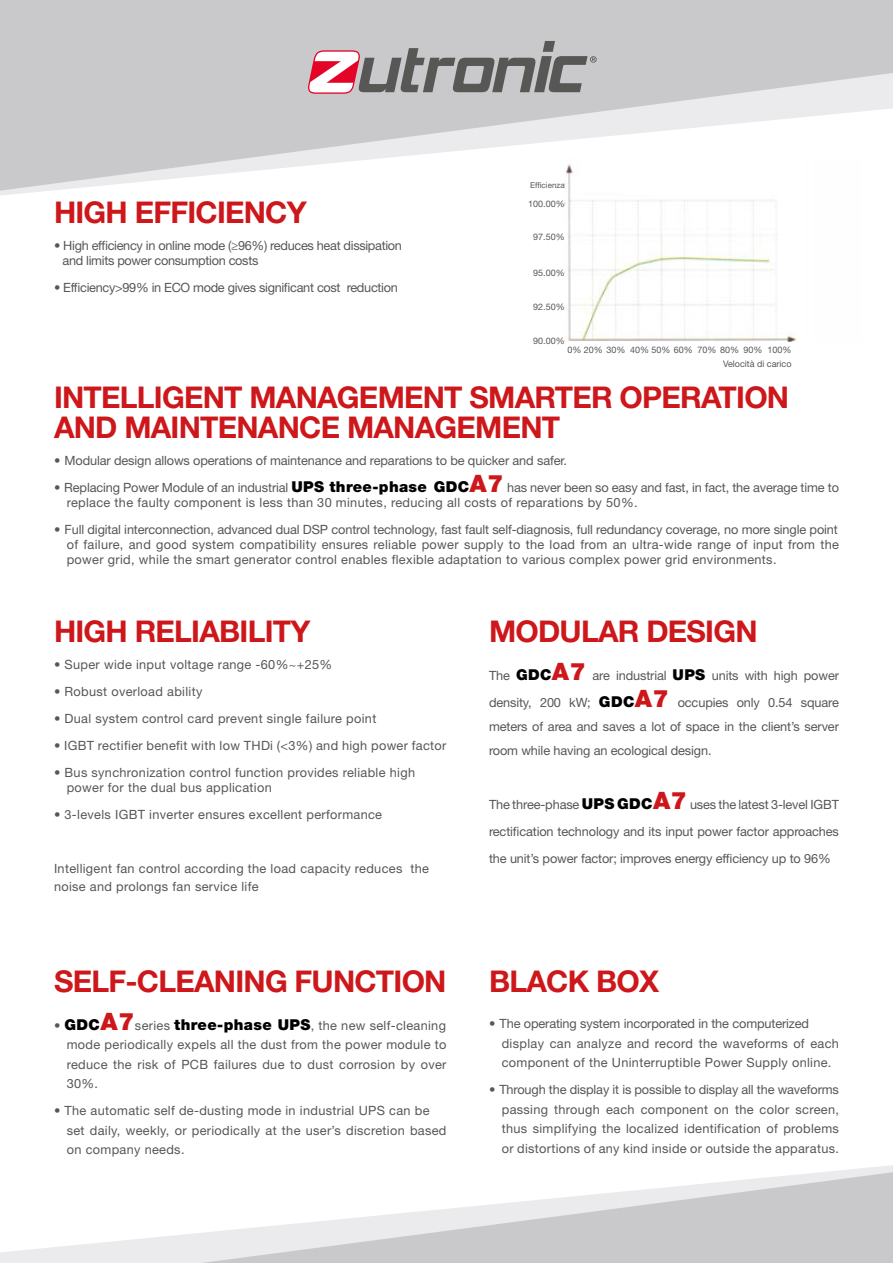
<style>
.page{position:relative;width:893px;height:1263px;background:#fff}
.page>*{position:absolute;margin:0;border:0;box-sizing:border-box;transform-origin:0 0}
.t1{font:700 30px/30px "Helvetica Neue LT Std";letter-spacing:-.025em;color:#cd171a}
.t2{font:12.75px/19.5px "Helvetica Neue LT Std";letter-spacing:.025em;color:#575756}
.t3{font:12.75px/15px "Helvetica Neue LT Std";letter-spacing:-.01em;color:#575756}
.t4{font:12.75px/15px "Helvetica Neue LT Std";letter-spacing:-.025em;color:#575756}
.t5{font:9px/14px "Helvetica Neue LT Std";color:#575756;text-align:right}
.t6{font:8.1px "Helvetica Neue LT Std";color:#575756}
.s1{font-weight:900;font-size:15px;color:#000}
.s2{font-weight:900;font-size:24px;color:#cd171a}
</style>
<div class="page">
<svg style="left:0;top:0;width:893px;height:191px;fill:#c9c9cc"></svg>
<svg style="left:308px;top:41px;width:289px;height:53px;background:#ab9fa2"></svg>
<svg style="left:0;top:1165px;width:893px;height:98px"></svg>
<svg style="left:201px;top:1172px;width:692px;height:91px;fill:#c9c9cc"></svg>
<img style="left:565px;top:159px;width:297px;height:183px">
<div style="left:54px;top:971px;width:392px;height:210px;background:#fff"></div>
<h1 class="t1" style="left:54px;top:196px;width:254px">HIGH EFFICIENCY</h1>
<p class="t4" style="left:63px;top:237px;width:341px;text-indent:-9px">• High efficiency in online mode (≥96%) reduces heat dissipation and limits power consumption costs</p>
<p class="t4" style="left:54px;top:279px;width:345px">• Efficiency&gt;99% in ECO mode gives significant cost reduction</p>
<p class="t6" style="left:530px;top:180px;width:36px">Efficienza</p>
<p class="t5" style="left:528px;top:197px;width:38px">100.00%</p>
<p class="t5" style="left:533px;top:230px;width:33px">97.50%</p>
<p class="t5" style="left:533px;top:266px;width:33px">95.00%</p>
<p class="t5" style="left:533px;top:300px;width:33px">92.50%</p>
<p class="t5" style="left:533px;top:334px;width:33px">90.00%</p>
<p class="t5" style="left:567px;top:342px;width:226px">0% 20% 30% 40% 50% 60% 70% 80% 90% 100%<br>Velocità di carico</p>
<h1 class="t1" style="left:54px;top:382px;width:737px">INTELLIGENT MANAGEMENT SMARTER OPERATION<br>AND MAINTENANCE MANAGEMENT</h1>
<p class="t3" style="left:54px;top:453px;width:514px">• Modular design allows operations of maintenance and reparations to be quicker and safer.</p>
<p class="t3" style="left:67px;top:480px;width:774px;text-indent:-13px">• Replacing Power Module of an industrial <span class="s1">UPS three-phase GDC</span><span class="s2">A7</span> has never been so easy and fast, in fact, the average time to replace the faulty component is less than 30 minutes, reducing all costs of reparations by 50%.</p>
<p class="t2" style="left:67px;top:522px;width:774px;line-height:15px;text-align:justify;text-indent:-13px">• Full digital interconnection, advanced dual DSP control technology, fast fault self-diagnosis, full redundancy coverage, no more single point of failure, and good system compatibility ensures reliable power supply to the load from an ultra-wide range of input from the power grid, while the smart generator control enables flexible adaptation to various complex power grid environments.</p>
<h1 class="t1" style="left:54px;top:616px;width:258px">HIGH RELIABILITY</h1>
<p class="t2" style="left:54px;top:655px;width:280px">• Super wide input voltage range -60%~+25%</p>
<p class="t2" style="left:54px;top:682px;width:150px">• Robust overload ability</p>
<p class="t2" style="left:54px;top:709px;width:324px">• Dual system control card prevent single failure point</p>
<p class="t2" style="left:54px;top:736px;width:394px">• IGBT rectifier benefit with low THDi (&lt;3%) and high power factor</p>
<p class="t2" style="left:67px;top:765px;width:350px;line-height:15px;text-indent:-13px">• Bus synchronization control function provides reliable high power for the dual bus application</p>
<p class="t2" style="left:54px;top:805px;width:330px">• 3-levels IGBT inverter ensures excellent performance</p>
<p class="t2" style="left:54px;top:860px;width:377px;line-height:18px">Intelligent fan control according the load capacity reduces the noise and prolongs fan service life</p>
<h1 class="t1" style="left:54px;top:966px;width:394px">SELF-CLEANING FUNCTION</h1>
<p class="t2" style="left:67px;top:1015px;width:381px;text-align:justify;text-indent:-13px">• <span class="s1">GDC</span><span class="s2">A7</span>series <span class="s1">three-phase UPS</span>, the new self-cleaning mode periodically expels all the dust from the power module to reduce the risk of PCB failures due to dust corrosion by over 30%.</p>
<p class="t2" style="left:67px;top:1101px;width:381px;text-indent:-13px">• The automatic self de-dusting mode in industrial UPS can be set daily, weekly, or periodically at the user’s discretion based on company needs.</p>
<h1 class="t1" style="left:489px;top:616px;width:270px">MODULAR DESIGN</h1>
<p class="t3" style="left:489px;top:662px;width:351px;line-height:27px">The <span class="s1">GDC</span><span class="s2">A7</span> are industrial <span class="s1">UPS</span> units with high power density, 200 kW; <span class="s1">GDC</span><span class="s2">A7</span> occupies only 0.54 square</p>
<p class="t3" style="left:489px;top:714px;width:351px;line-height:24px">meters of area and saves a lot of space in the client’s server room while having an ecological design.</p>
<p class="t2" style="left:489px;top:791px;width:351px;line-height:27px;text-align:justify">The three-phase <span class="s1">UPS GDC</span><span class="s2">A7</span> uses the latest 3-level IGBT rectification technology and its input power factor approaches the unit’s power factor; improves energy efficiency up to 96%</p>
<h1 class="t1" style="left:489px;top:966px;width:172px">BLACK BOX</h1>
<p class="t2" style="left:502px;top:1014px;width:339px;text-indent:-13px">• The operating system incorporated in the computerized display can analyze and record the waveforms of each component of the Uninterruptible Power Supply online.</p>
<p class="t2" style="left:502px;top:1080px;width:339px;text-align:justify;text-indent:-13px">• Through the display it is possible to display all the waveforms passing through each component on the color screen, thus simplifying the localized identification of problems or distortions of any kind inside or outside the apparatus.</p>
</div>
